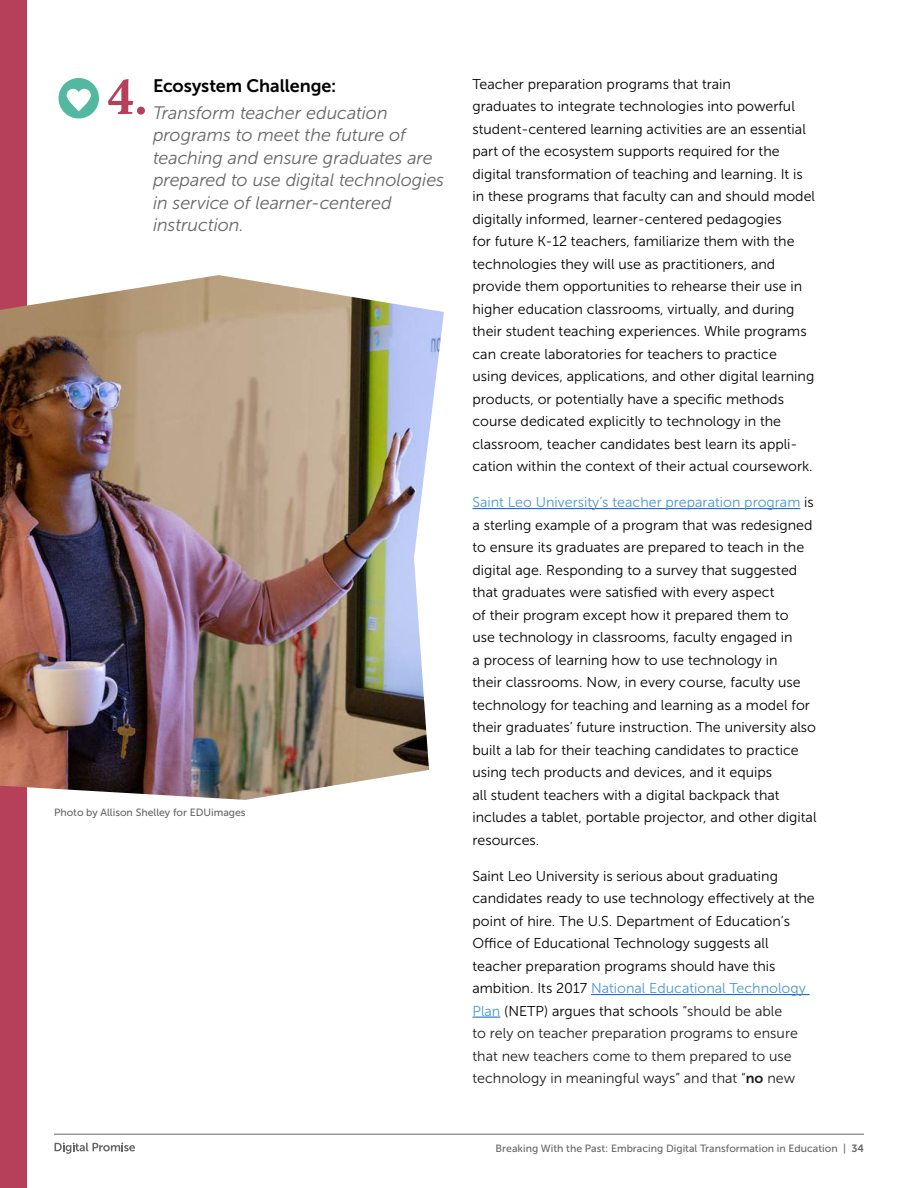
<style>
.page{position:relative;width:918px;height:1188px;background:#fff}
.page>*{position:absolute;margin:0;border:0;box-sizing:border-box;transform-origin:0 0}
.t1{font:700 51.6px "Calluna";color:#b6405a}
.t2{font:italic 18px/22.5px "Museo Sans 300";letter-spacing:-.005em;color:#676767}
.t3{font:18px "Museo Sans 700";letter-spacing:-.005em;color:#000}
.t4{font:14.25px/22.5px "Museo Sans 300";color:#000}
.t5{font:10.5px "Museo Sans 500";color:#676767}
.s1{color:#4a98d0}
.s2{color:#1d1d1d}
.s3{font-family:"Museo Sans 700";color:#1d1d1d}
.s4{font-family:"Museo Sans 700"}
</style>
<div class="page">
<div style="left:0;top:0;width:27px;height:1188px;background:#b6405a"></div>
<hr style="left:54px;top:1134px;width:810px;height:1px;background:#676767">
<svg style="left:55px;top:1142px;width:80px;height:12px"></svg>
<div style="left:58px;top:78px;width:41px;height:40px;background:#52b8a0;border-radius:50%"></div>
<svg style="left:67px;top:89px;width:24px;height:22px"></svg>
<hr style="left:472px;top:508px;width:328px;height:1px;background:#15c">
<hr style="left:591px;top:994px;width:219px;height:1px;background:#0563c1">
<svg style="left:472px;top:1017px;width:28px;height:1px"></svg>
<img style="left:0;top:275px;width:444px;height:525px">
<h1 class="t1" style="left:108px;top:65px;width:41px">4.</h1>
<p class="t3" style="left:153px;top:75px;width:185px">Ecosystem Challenge:</p>
<p class="t2" style="left:153px;top:101px;width:293px">Transform teacher education programs to meet the future of teaching and ensure graduates are prepared to use digital technologies in service of learner-centered instruction.</p>
<p class="t5" style="left:54px;top:807px;width:193px">Photo by Allison Shelley for EDUimages</p>
<p class="t4" style="left:472px;top:73px;width:344px">Teacher preparation programs that train<br>graduates to integrate technologies into powerful student-centered learning activities are an essential part of the ecosystem supports required for the digital transformation of teaching and learning. It is in these programs that faculty can and should model digitally informed, learner-centered pedagogies<br>for future K-12 teachers, familiarize them with the technologies they will use as practitioners, and provide them opportunities to rehearse their use in higher education classrooms, virtually, and during their student teaching experiences. While programs can create laboratories for teachers to practice using devices, applications, and other digital learning products, or potentially have a specific methods course dedicated explicitly to technology in the classroom, teacher candidates best learn its appli&shy;cation within the context of their actual coursework.</p>
<p class="t4" style="left:472px;top:491px;width:346px"><span class="s1">Saint Leo University’s teacher preparation program</span> is a sterling example of a program that was redesigned to ensure its graduates are prepared to teach in the digital age. Responding to a survey that suggested that graduates were satisfied with every aspect<br>of their program except how it prepared them to<br>use technology in classrooms, faculty engaged in<br>a process of learning how to use technology in<br>their classrooms. Now, in every course, faculty use technology for teaching and learning as a model for their graduates’ future instruction. The university also built a lab for their teaching candidates to practice using tech products and devices, and it equips<br>all student teachers with a digital backpack that includes a tablet, portable projector, and other digital resources.</p>
<p class="t4" style="left:472px;top:865px;width:344px">Saint Leo University is serious about graduating candidates ready to use technology effectively at the point of hire. The U.S. Department of Education’s Office of Educational Technology suggests all teacher preparation programs should have this ambition. Its 2017 <span class="s1">National Educational Technology Plan</span> (NETP) argues that schools <span class="s2">“should be able<br>to rely on teacher preparation programs to ensure that new teachers come to them prepared to use technology in meaningful ways” and that “</span><span class="s3">no</span> <span class="s2">new</span></p>
<p class="t5" style="left:496px;top:1142px;width:370px">Breaking With the Past: Embracing Digital Transformation in Education | <span class="s4">34</span></p>
</div>
